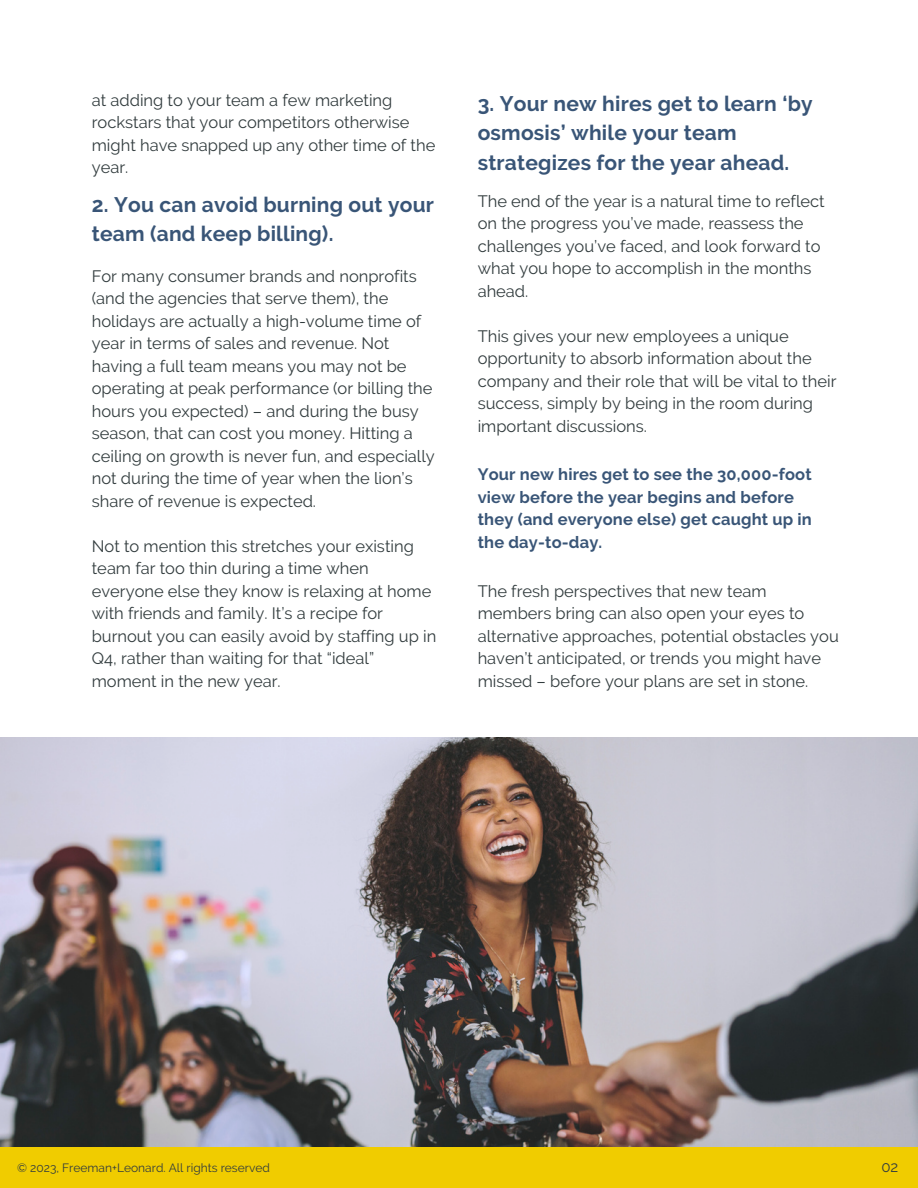
<style>
.page{position:relative;width:918px;height:1188px;background:#fff}
.page>*{position:absolute;margin:0;border:0;box-sizing:border-box;transform-origin:0 0}
.t1{font:700 21px/29.2px "Raleway";letter-spacing:.01em;color:#395577}
.t2{font:16.5px/22.5px "Raleway";color:#323c3e}
.t3{font:700 16.5px/22.5px "Raleway";letter-spacing:.01em;color:#395577}
.t4{font:15px "Raleway";color:#323c3e}
.t5{font:12px "Raleway";color:#323c3e}
</style>
<div class="page">
<img style="left:0;top:738px;width:918px;height:409px">
<div style="left:0;top:1147px;width:918px;height:41px;background:#f0cc00"></div>
<p class="t2" style="left:92px;top:89px;width:345px">at adding to your team a few marketing rockstars that your competitors otherwise might have snapped up any other time of the year.</p>
<p class="t1" style="left:92px;top:190px;width:344px">2. You can avoid burning out your team (and keep billing).</p>
<p class="t2" style="left:92px;top:265px;width:345px">For many consumer brands and nonprofits (and the agencies that serve them), the holidays are actually a high-volume time of year in terms of sales and revenue. Not having a full team means you may not be operating at peak performance (or billing the hours you expected) – and during the busy season, that can cost you money. Hitting a ceiling on growth is never fun, and especially not during the time of year when the lion’s share of revenue is expected.</p>
<p class="t2" style="left:92px;top:535px;width:346px">Not to mention this stretches your existing team far too thin during a time when everyone else they know is relaxing at home with friends and family. It’s a recipe for burnout you can easily avoid by staffing up in Q4, rather than waiting for that “ideal” moment in the new year.</p>
<p class="t1" style="left:478px;top:89px;width:337px">3. Your new hires get to learn ‘by osmosis’ while your team strategizes for the year ahead.</p>
<p class="t2" style="left:478px;top:190px;width:349px">The end of the year is a natural time to reflect on the progress you’ve made, reassess the challenges you’ve faced, and look forward to what you hope to accomplish in the months ahead.</p>
<p class="t2" style="left:478px;top:325px;width:360px">This gives your new employees a unique opportunity to absorb information about the company and their role that will be vital to their success, simply by being in the room during important discussions.</p>
<p class="t3" style="left:478px;top:463px;width:336px">Your new hires get to see the 30,000-foot view before the year begins and before they (and everyone else) get caught up in the day-to-day.</p>
<p class="t2" style="left:478px;top:580px;width:363px">The fresh perspectives that new team members bring can also open your eyes to alternative approaches, potential obstacles you haven’t anticipated, or trends you might have missed – before your plans are set in stone.</p>
<p class="t5" style="left:17px;top:1160px;width:254px">© 2023, Freeman+Leonard. All rights reserved</p>
<p class="t4" style="left:881px;top:1158px;width:18px">02</p>
</div>
